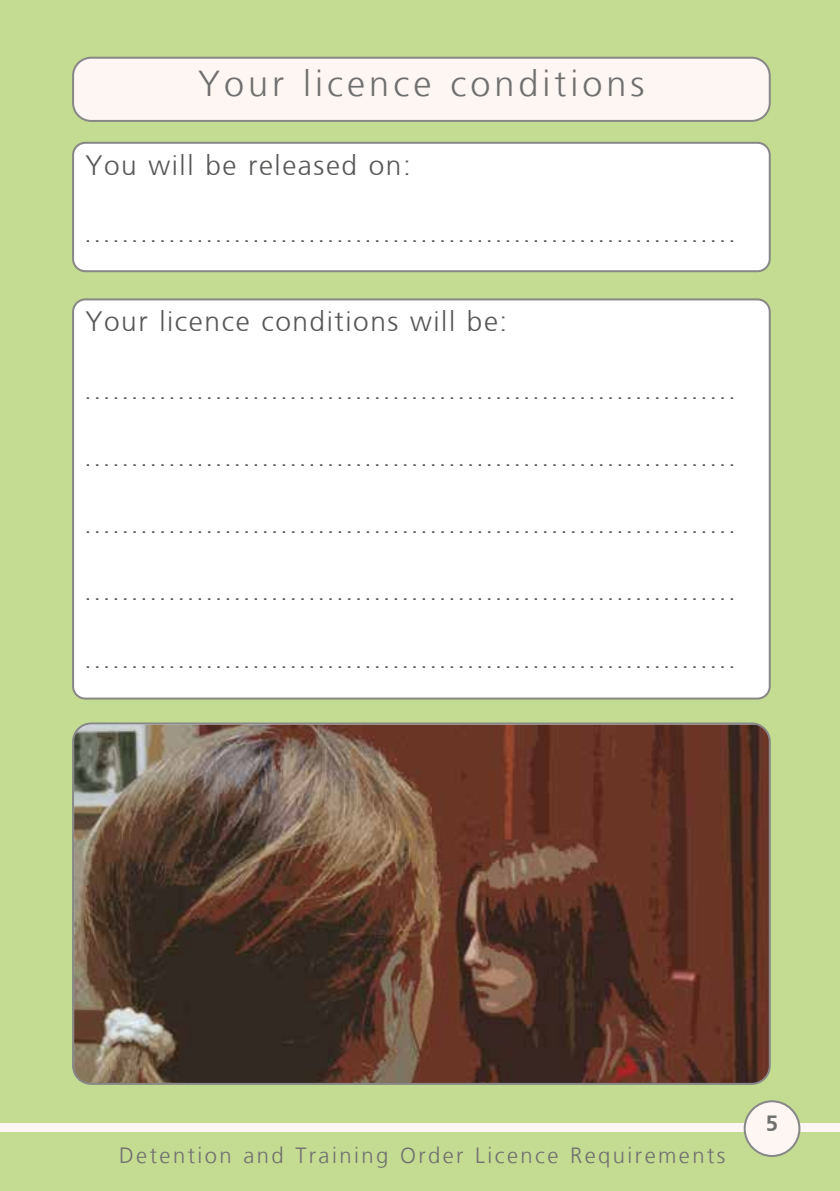
<style>
.page{position:relative;width:840px;height:1191px;background:#fff}
.page>*{position:absolute;margin:0;border:0;box-sizing:border-box;transform-origin:0 0}
.t1{font:300 36px "Frutiger LT";letter-spacing:.11em;color:#706f6f}
.t2{font:300 28px "Frutiger CE";letter-spacing:.055em;color:#575756}
.t3{font:300 22px "Frutiger LT";letter-spacing:.11em;color:#706f6f}
.t4{font:700 22px "Frutiger CE";color:#706f6f}
</style>
<div class="page">
<div style="left:0;top:0;width:839px;height:1191px;background:#c4db92"></div>
<svg style="left:72px;top:722px;width:698px;height:362px;background:#624235"></svg>
<svg style="left:72px;top:57px;width:698px;height:65px;background:#f6efea"></svg>
<div style="left:72px;top:142px;width:698px;height:130px;background:#fff"></div>
<div style="left:72px;top:298px;width:698px;height:401px;background:#fff"></div>
<div style="left:0;top:1123px;width:839px;height:9px;background:#fef6f2"></div>
<svg style="left:743px;top:1100px;width:57px;height:57px"></svg>
<p class="t1" style="left:198px;top:63px;width:447px">Your licence conditions</p>
<p class="t2" style="left:85px;top:149px;width:327px">You will be released on:</p>
<p class="t2" style="left:84px;top:216px;width:653px">......................................................................</p>
<p class="t2" style="left:85px;top:305px;width:423px">Your licence conditions will be:</p>
<p class="t2" style="left:84px;top:372px;width:653px">......................................................................</p>
<p class="t2" style="left:84px;top:440px;width:653px">......................................................................</p>
<p class="t2" style="left:84px;top:507px;width:653px">......................................................................</p>
<p class="t2" style="left:84px;top:574px;width:653px">......................................................................</p>
<p class="t2" style="left:84px;top:641px;width:653px">......................................................................</p>
<p class="t3" style="left:119px;top:1143px;width:607px">Detention and Training Order Licence Requirements</p>
<p class="t4" style="left:765px;top:1110px;width:14px">5</p>
</div>
